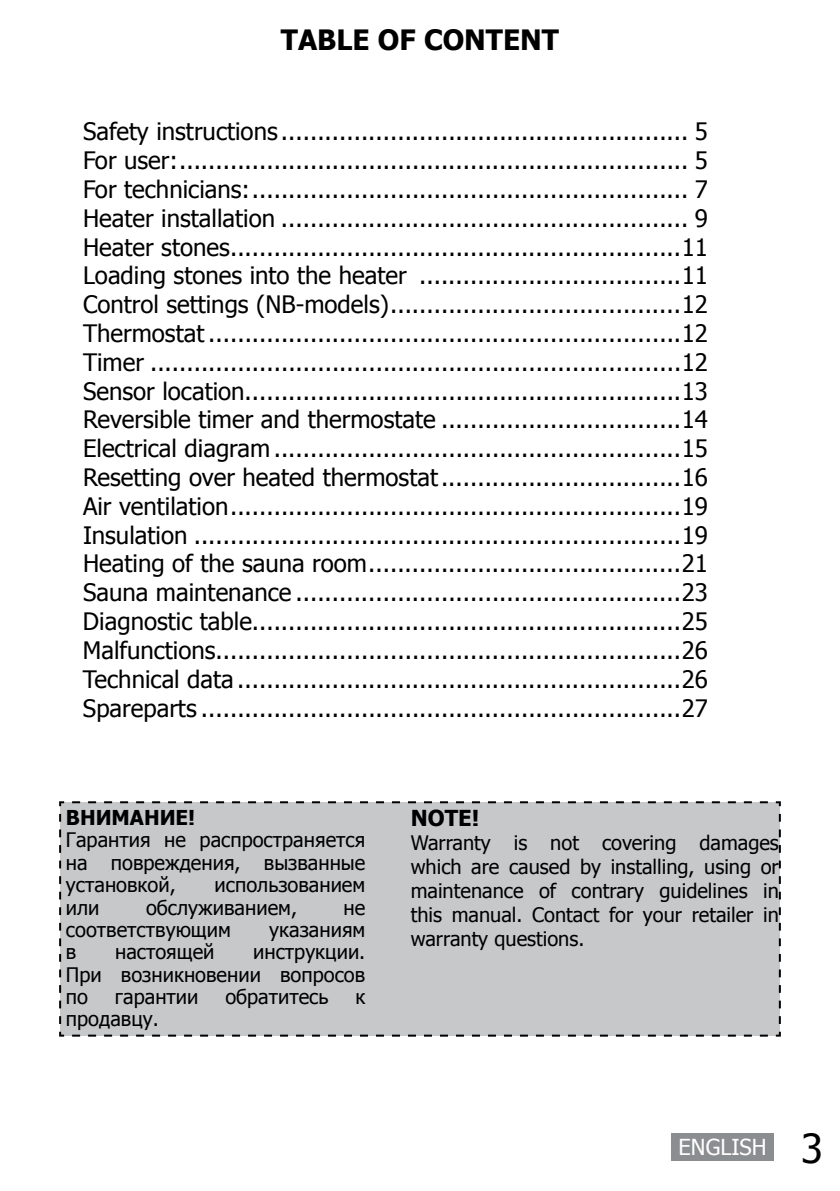
<style>
.page{position:relative;width:840px;height:1191px;background:#fff}
.page>*{position:absolute;margin:0;border:0;box-sizing:border-box;transform-origin:0 0}
.t1{font:700 28px "Tahoma";color:#000}
.t2{font:24px/28.8px "Tahoma";color:#000;text-align:justify}
.t3{font:22px "Tahoma";color:#fff}
.t4{font:700 22px "Tahoma";color:#000}
.t5{font:700 20.6px "Tahoma";color:#000}
.t6{font:20px/24px "Tahoma";color:#000;text-align:justify}
.s1{font-size:40px;color:#000}
</style>
<div class="page">
<div style="left:671px;top:1133px;width:102px;height:27px;background:#8b8e90"></div>
<div style="left:59px;top:801px;width:722px;height:236px;background:#c7c8ca"></div>
<p class="t1" style="left:281px;top:20px;width:279px">TABLE OF CONTENT</p>
<p class="t2" style="left:83px;top:116px;width:626px">Safety instructions ........................................................ 5<br>For user:...................................................................... 5<br>For technicians:............................................................ 7<br>Heater installation ........................................................ 9<br>Heater stones..............................................................11<br>Loading stones into the heater ....................................11<br>Control settings (NB-models)........................................12<br>Thermostat .................................................................12<br>Timer .........................................................................12<br>Sensor location............................................................13<br>Reversible timer and thermostate .................................14<br>Electrical diagram ........................................................15<br>Resetting over heated thermostat.................................16<br>Air ventilation..............................................................19<br>Insulation ...................................................................19<br>Heating of the sauna room...........................................21<br>Sauna maintenance .....................................................23<br>Diagnostic table...........................................................25<br>Malfunctions................................................................26<br>Technical data .............................................................26<br>Spareparts ..................................................................27</p>
<p class="t5" style="left:66px;top:803px;width:131px">ВНИМАНИЕ!</p>
<p class="t6" style="left:66px;top:828px;width:301px;line-height:22.4px">Гарантия не распространяется на повреждения, вызванные установкой,</p>
<p class="t6" style="left:214px;top:872px;width:152px">использованием</p>
<p class="t6" style="left:66px;top:894px;width:35px">или</p>
<p class="t6" style="left:146px;top:894px;width:152px">обслуживанием,</p>
<p class="t6" style="left:343px;top:894px;width:23px">не</p>
<p class="t6" style="left:66px;top:916px;width:166px">соответствующим</p>
<p class="t6" style="left:269px;top:916px;width:97px">указаниям</p>
<p class="t6" style="left:66px;top:939px;width:12px">в</p>
<p class="t6" style="left:115px;top:939px;width:101px">настоящей</p>
<p class="t6" style="left:66px;top:940px;width:301px;line-height:22.4px;text-indent:187px">инструкции.<br>При возникновении вопросов по</p>
<p class="t6" style="left:115px;top:983px;width:85px">гарантии</p>
<p class="t6" style="left:225px;top:983px;width:105px">обратитесь</p>
<p class="t6" style="left:355px;top:983px;width:11px">к</p>
<p class="t6" style="left:66px;top:1006px;width:94px">продавцу.</p>
<p class="t4" style="left:410px;top:802px;width:70px">NOTE!</p>
<p class="t6" style="left:410px;top:830px;width:369px">Warranty is not covering damages which are caused by installing, using or maintenance of contrary guidelines in this manual. Contact for your retailer in warranty questions.</p>
<p class="t3" style="left:678px;top:1132px;width:146px">ENGLISH <span class="s1">3</span></p>
</div>
